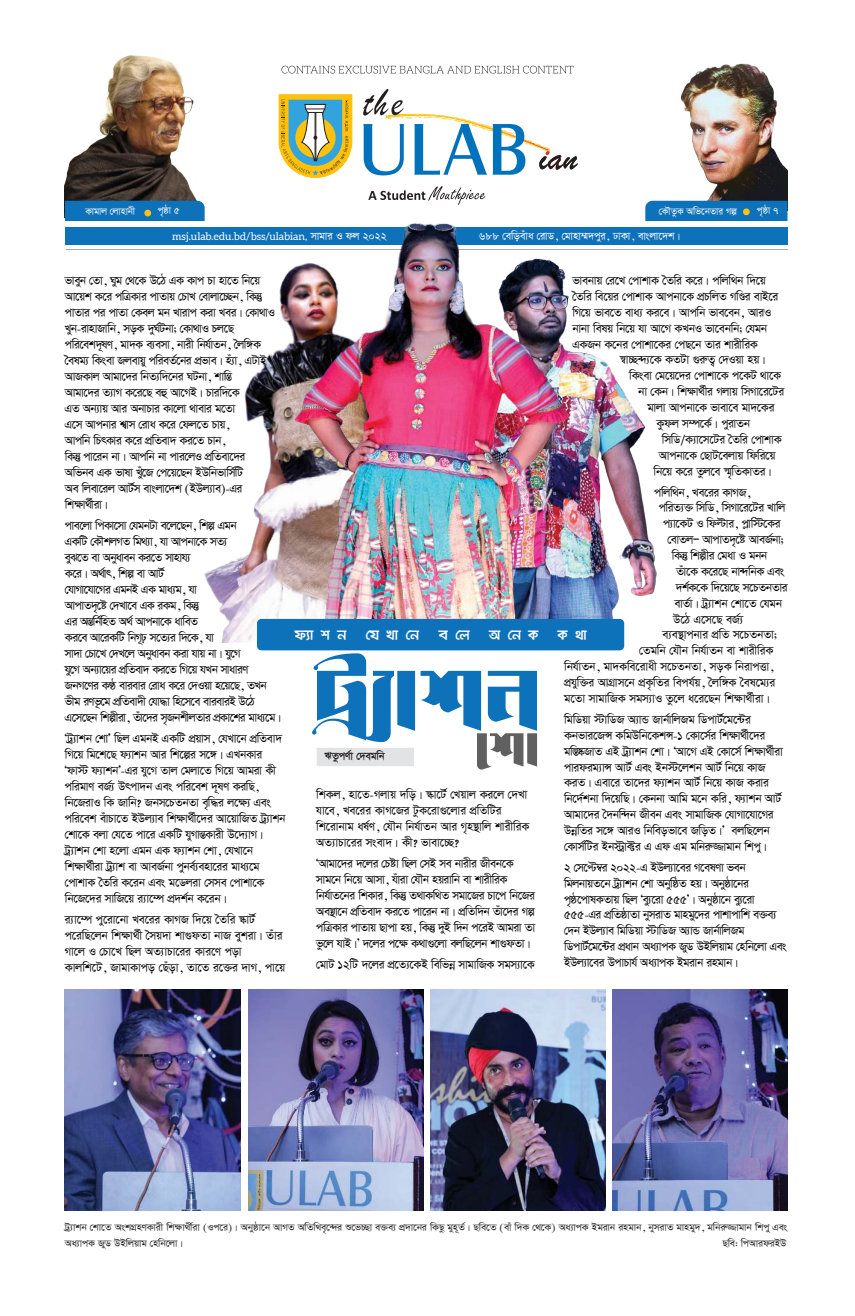
<style>
.page{position:relative;width:855px;height:1316px;background:#fff}
.page>*{position:absolute;margin:0;border:0;box-sizing:border-box;transform-origin:0 0}
.t1{font:96.38px "Li Alinur Probhat ANSIV1";color:#0e72ba}
.t2{font:700 17.25px "Kongsho MJ";color:#fff}
.t3{font:13.75px/16px "Sutonny MJ";letter-spacing:-.01em;color:#020101}
.t4{font:13.75px/16px "Sutonny MJ";letter-spacing:-.03em;color:#020101}
.t5{font:12.5px "Sutonny MJ";color:#fff}
.t6{font:700 12.5px "Sutonny MJ";color:#221f1f}
.t7{font:11.25px/16.2px "Sutonny MJ";color:#221f1f;scale:1.05 1}
.t8{font:11.25px "Sutonny MJ";color:#fff}
.t9{font:10.62px "Aleo";color:#fff}
.s1{font-family:"Sutonny MJ";font-size:12.5px}
</style>
<div class="page">
<img style="left:673px;top:63px;width:114px;height:138px">
<img style="left:65px;top:55px;width:129px;height:146px">
<hr style="left:66px;top:249px;width:722px;height:1px;background:#a7a9ac">
<svg style="left:282px;top:66px;width:291px;height:7px"></svg>
<div style="left:65px;top:227px;width:723px;height:18px;background:#0e72ba"></div>
<svg style="left:278px;top:94px;width:75px;height:85px"></svg>
<svg style="left:363px;top:89px;width:215px;height:86px"></svg>
<svg style="left:383px;top:186px;width:89px;height:5px"></svg>
<div style="left:65px;top:201px;width:96px;height:20px;background:#0e72ba"></div>
<div style="left:645px;top:201px;width:143px;height:20px;background:#0e72ba"></div>
<img style="left:612px;top:990px;width:176px;height:221px">
<img style="left:248px;top:990px;width:176px;height:221px">
<img style="left:430px;top:990px;width:176px;height:221px">
<img style="left:65px;top:990px;width:175px;height:221px">
<img style="left:161px;top:191px;width:325px;height:452px">
<img style="left:593px;top:355px;width:64px;height:271px">
<img style="left:266px;top:203px;width:327px;height:416px">
<div style="left:257px;top:619px;width:367px;height:31px;background:#0e72ba;border-radius:5px"></div>
<p class="t8" style="left:85px;top:205px;width:51px">KVGVJ †JVNVBX</p>
<p class="t8" style="left:158px;top:205px;width:24px">C„ÔV 5</p>
<p class="t8" style="left:659px;top:205px;width:80px">†KŠZZK AWF‡BZVI MÍ</p>
<p class="t8" style="left:757px;top:205px;width:23px">C„ÔV 7</p>
<p class="t9" style="left:172px;top:232px;width:216px">msj.ulab.edu.bd/bss/ulabian, <span class="s1">MVGVI I DJ 2022</span></p>
<p class="t5" style="left:479px;top:229px;width:203px">688 †EWOEUVA †IVW, †GVNV¤§`CYI, XVKV, EVSJV‡`K|</p>
<p class="t3" style="left:65px;top:273px;width:211px">FVEYB †ZV, NYG †_‡K D‡V GK KVC PV NV‡Z WB‡Q AV‡QK K‡I CWÎKVI CVZVQ †PVL †EVJV‡”QB, WKŠ‘ CVZVI CI CVZV †KEJ GB LVIVC KIV LEI| †KV_VI LYB-IVNVRVWB, MOK `YN©UBV; †KV_VI PJ‡Q CWI‡EK`~LY, GV`K E¨EMV, BVIX WBH©VZB, ˆJW½K ˆELG¨ WKSEV RJEVQYCWIEZ©‡BI CÖFVE| NU¨V, GUVB AVRKVJ AVGV‡`I WBZ¨W`‡BI NUBV, KVWŠÍ AVGV‡`I Z¨VM K‡I‡Q EÛ AV‡MB| PVIW`‡K<br>GZ AB¨VQ AVI ABVPVI KV‡JV _VEVI G‡ZV<br>G‡M AVCBVI K^VM †IVA K‡I †DJ‡Z PVQ,<br>AVCWB WPRKVI K‡I CÖWZEV` KI‡Z PVB,<br>WKŠ‘CV‡IB BV| AVCWB BV CVI‡JI CÖWZEV‡`I AWFBE GK FVLV LYU‡R †C‡Q‡QB BDWBFVWM©WU<br>AE WJEV‡IJ AVU©M EVSJV‡`K (BDJ¨VE)-GI WK¶V_©XIV|</p>
<p class="t4" style="left:65px;top:518px;width:218px">CVE‡JV WCKV‡MV †HGBUV E‡J‡QB, WKÍ GGB<br>GKWU †KŠKJMZ WG_¨V, HV AVCBV‡K MZ¨<br>EYS‡Z EV ABYAVEB KI‡Z MVNVH¨<br>K‡I| A_©VR, WKÍ EV AVU©<br>†HVMV‡HV‡MI GGBB GK GVA¨G, HV<br>AVCVZ`„‡Ó †`LV‡E GK IKG, WKŠ‘<br>GI AŠÍWB©WNZ A_©AVCBV‡K AVWEZ<br>KI‡E AV‡IKWU WBM~P M‡Z¨I W`‡K, HV<br>MV`V †PV‡L †`L‡J ABYAVEB KIV HVQ BV| HY‡M<br>HY‡M AB¨V‡QI CÖWZEV` KI‡Z WM‡Q HLB MVAVIY RBM‡YI KÉ EVIEVI †IVA K‡I †`IQV N‡Q‡Q, ZLB FXG IYF‚‡G CÖWZEV`X †HV×V WN‡M‡E EVIEVIB D‡V G‡M‡QB WKÍXIV, ZUV‡`I M„RBKXJZVI CÖKV‡KI GVA¨‡G|</p>
<p class="t3" style="left:65px;top:731px;width:222px">ÔUª¨VKB †KVÕ WQJ GGBB GKWU CÖQVM, †HLV‡B CÖWZEV` WM‡Q WG‡K‡Q D¨VKB AVI WK‡ÍI M‡½| GLBKVI ÔDV÷ D¨VKBÕ-GI HY‡M ZVJ †GJV‡Z WM‡Q AVGIV KX CWIGVY ER©¨ DRCV`B GES CWI‡EK `~LY KIWQ, WB‡RIVI WK RVWB? RBM‡PZBZV E„W×I J‡¶¨ GES CWI‡EK EUVPV‡Z BDJ¨VE WK¶V_©X‡`I AV‡QVWRZ Uª¨VKB †KV‡K EJV †H‡Z CV‡I GKWU HYMVŠÍKVIX D‡`¨VM| Uª¨VKB †KV N‡JV GGB GK D¨VKB †KV, †HLV‡B WK¶V_©XIV Uª¨VK EV AVER©BV CYBE©¨ENV‡II GVA¨‡G †CVKVK ˆZWI K‡IB GES G‡WJIV †MME †CVKV‡K WB‡R‡`I MVWR‡Q I¨V‡¤Ú CÖ`K©B K‡IB|</p>
<p class="t3" style="left:65px;top:912px;width:222px">I¨V‡¤Ú CY‡IV‡BV LE‡II KVMR W`‡Q ˆZWI ¯‹VU© C‡IWQ‡JB WK¶V_©XˆMQ`V KV¸DZV BVR EYKIV| ZUVI MV‡J I †PV‡L WQJ AZ¨VPV‡II KVI‡Y COV KVJWK‡U, RVGVKVCO †QUOV, ZV‡Z I‡³I `VM, CV‡Q</p>
<p class="t3" style="left:572px;top:273px;width:207px">FVEBVQ †I‡L †CVKVK ˆZWI K‡I| CWJW_B W`‡Q ˆZWI WE‡QI †CVKVK AVCBV‡K CÖPWJZ MWÐI EVB‡I WM‡Q FVE‡Z EVA¨ KI‡E| AVCWB FVE‡EB, AVII BVBV WELQ WB‡Q HV AV‡M KLBI FV‡EBWB; †HGB GKRB K‡BI †CVKV‡KI †CQ‡B ZVI KVIXWIK</p>
<p class="t3" style="left:620px;top:353px;width:147px">¯^V”Q›`¨‡K KZUV ¸IÆZ¡†`IQV NQ|</p>
<p class="t3" style="left:629px;top:369px;width:153px">WKSEV †G‡Q‡`I †CVKV‡K C‡KU _V‡K</p>
<p class="t3" style="left:638px;top:384px;width:147px">BV †KB| WK¶V_©XI MJVQ WMMV‡I‡UI</p>
<p class="t3" style="left:647px;top:400px;width:128px">GVJV AVCBV‡K FVEV‡E GV`‡KI</p>
<p class="t3" style="left:657px;top:416px;width:95px">KZDJ M¤Ú‡K©| CYIVZB</p>
<p class="t3" style="left:662px;top:432px;width:121px">WMWW/K¨V‡M‡UI ˆZWI †CVKVK</p>
<p class="t3" style="left:659px;top:448px;width:118px">AVCBV‡K †QVU‡EJVQ WDWI‡Q</p>
<p class="t3" style="left:654px;top:464px;width:120px">WB‡Q K‡I ZZJ‡E ¯§„WZKVZI|</p>
<p class="t3" style="left:654px;top:485px;width:98px">CWJW_B, LE‡II KVMR,</p>
<p class="t3" style="left:659px;top:501px;width:128px">CWIZ¨³ WMWW, WMMV‡I‡UI LVWJ</p>
<p class="t3" style="left:663px;top:517px;width:119px">C¨V‡KU I WDËVI, CØVW÷‡KI</p>
<p class="t3" style="left:667px;top:532px;width:118px">†EVZJÑ AVCVZ`„‡Ó AVER©BV;</p>
<p class="t3" style="left:672px;top:548px;width:97px">WKŠ‘WKÍXI †GAV I GBB</p>
<p class="t3" style="left:676px;top:564px;width:110px">ZUV‡K K‡I‡Q BV›`WBK GES</p>
<p class="t3" style="left:676px;top:580px;width:113px">`K©K‡K W`‡Q‡Q M‡PZBZVI</p>
<p class="t3" style="left:674px;top:596px;width:109px">EVZ©V| Uª¨VKB †KV‡Z †HGB</p>
<p class="t3" style="left:673px;top:612px;width:73px">D‡V G‡M‡Q ER©¨</p>
<p class="t3" style="left:663px;top:628px;width:116px">E¨E¯’VCBVI CÖWZ M‡PZBZV;</p>
<p class="t3" style="left:639px;top:644px;width:136px">†ZGWB †HŠB WBH©VZB EV KVIXWIK</p>
<p class="t3" style="left:564px;top:659px;width:211px">WBH©VZB, GV`KWE‡IVAX M‡PZBZV, MOK WBIVCËV,</p>
<p class="t3" style="left:564px;top:675px;width:213px">CÖHYW³I AVMÖVM‡B CÖK…WZI WECH©Q, ˆJW½K ˆEL‡G¨I</p>
<p class="t3" style="left:564px;top:691px;width:207px">G‡ZV MVGVWRK MGM¨VI ZZ‡J A‡I‡QB WKŸV_©XIV|</p>
<p class="t3" style="left:564px;top:712px;width:223px">WGWWQV ÷VWWR A¨VÛ RVB©VWJRG WWCVU©‡G‡›UI KBFVI‡RÝ KWGDWB‡KKÝ-1 †KV‡M©I WK¶V_©X‡`I GW¯Í®‹RVZ GB Uª¨VKB †KV| ÔAV‡M GB †KV‡M©WK¶V_©XIV CVIDIG¨VÝ AVU©GES BB÷‡JKB AVU©WB‡Q KVR KIZ| GEV‡I ZV‡`I D¨VKB AVU©WB‡Q KVR KIVI WB‡`©KBV W`‡QWQ| †KBBV AVWG G‡B KWI, D¨VKB AVU© AVGV‡`I ˆ`BW›`B RXEB GES MVGVWRK †HVMV‡HV‡MI DBŒWZI M‡½ AVII WBWEOFV‡E RWOZ|Õ EJWQ‡JB †KVM©WUI BB÷ªV±I G GD GG GWBIÆ¾VGVB WKCY|</p>
<p class="t3" style="left:564px;top:860px;width:224px">2 †M‡Þ¤^I 2022-G BDJ¨V‡EI M‡ELYV FEB WGJBVQZ‡B Uª¨VKB †KV ABYWÔZ NQ| ABYÔV‡BI C„Ô‡CVLKZVQ WQJ ÔEY¨‡IV 555Õ| ABYÔV‡B EY¨‡IV 555-GI CÖWZÔVZV BYMIVZ GVNGY‡`I CVKVCVWK E³E¨ †`B BDJ¨VE WGWWQV ÷VWWR A¨VÛ RVB©VWJRG WWCVU©‡G‡›UI CÖAVB AA¨VCK RYW DBWJQVG †NWB‡JV GES BDJ¨V‡EI DCVPVH©AA¨VCK BGIVB INGVB|</p>
<p class="t2" style="left:295px;top:627px;width:293px">d¨v k b †h Lv †b e †j A †b K K _v</p>
<h1 class="t1" style="left:314px;top:643px;width:228px">UÖ¨vkb<sub>†kv</sub></h1>
<p class="t6" style="left:325px;top:750px;width:61px">FZZCY©V †`EGWB</p>
<p class="t3" style="left:316px;top:787px;width:215px">WKKJ, NV‡Z-MJVQ `WO| ¯‹V‡U©†LQVJ KI‡J †`LV HV‡E, LE‡II KVM‡RI UZK‡IV¸‡JVI CÖWZWUI WK‡IVBVG AL©Y, †HŠB WBH©VZB AVI M„N¯’VWJ KVIXWIK AZ¨VPV‡II MSEV`| KX? FVEV‡”Q?</p>
<p class="t3" style="left:316px;top:856px;width:220px">ÔAVGV‡`I `‡JI †PÓV WQJ †MB ME BVIXI RXEB‡K MVG‡B WB‡Q AVMV, HUVIV †HŠB NQIVWB EV KVIXWIK WBH©VZ‡BI WKKVI, WKŠ‘Z_VKW_Z MGV‡RI PV‡C WB‡RI AE¯’V‡B CÖWZEV` KI‡Z CV‡IB BV| CÖWZW`B ZUV‡`I MÍ CWÎKVI CVZVQ QVCV NQ, WKŠ‘`YB W`B C‡IB AVGIV ZV FZ‡J HVB|Õ `‡JI C‡¶ K_V¸‡JV EJWQ‡JB KV¸DZV|</p>
<p class="t3" style="left:316px;top:957px;width:220px">†GVU 12WU `‡JI CÖ‡Z¨‡KB WEWFBŒMVGVWRK MGM¨V‡K</p>
<p class="t7" style="left:65px;top:1220px;width:690px">Uª¨VKB †KV‡Z ASKMÖNYKVIX WKŸV_X©IV (IC‡I)| ABYÔV‡B AVMZ AWZW_E„‡›`I Ï‡F”QV E³E¨ CÖ`V‡BI WKQZGYN~Z©| QWE‡Z (EVUW`K †_‡K) AA¨VCK BGIVB INGVB, BYMIVZ GVNGY`, GWBIÆ¾VGVB WKCYGES<br>AA¨VCK RYW DBWJQVG †NWB‡JV|</p>
<p class="t7" style="left:722px;top:1236px;width:63px">QWE: WCAVIDIBD</p>
</div>
